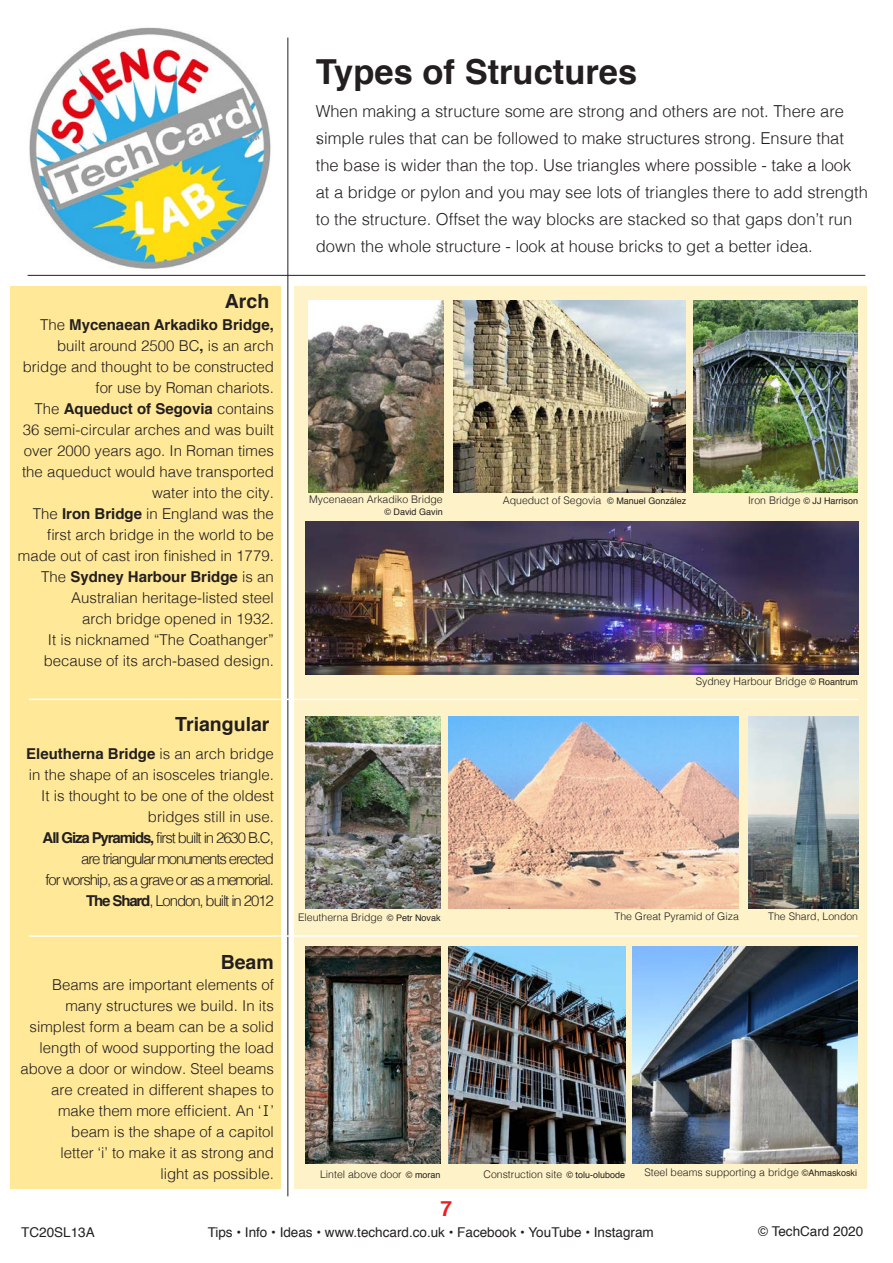
<style>
.page{position:relative;width:893px;height:1263px;background:#fff}
.page>*{position:absolute;margin:0;border:0;box-sizing:border-box;transform-origin:0 0}
.t1{font:700 34.5px "Helvetica";color:#231f20}
.t2{font:700 21px "Helvetica";color:#ee1d23}
.t3{font:700 19.5px "Helvetica";color:#231f20}
.t4{font:18px "Helvetica";color:#231f20}
.t5{font:300 16.5px/27px "Helvetica";color:#231f20}
.t6{font:300 15px/21px "Helvetica";color:#231f20;text-align:right}
.t7{font:300 15px "Helvetica";letter-spacing:-.075em;color:#231f20}
.t8{font:700 15px "Helvetica";color:#231f20}
.t9{font:13.5px "Helvetica";color:#231f20}
.t10{font:300 10.5px "Helvetica";color:#231f20}
.t11{font:9px "Helvetica";color:#231f20}
.s1{font-weight:700}
.s2{font-weight:300}
.s3{font-family:"Letter Gothic Std";font-weight:700}
.s4{font-weight:400;font-size:9px}
.s5{font-weight:300;font-size:10.5px}
</style>
<div class="page">
<div style="left:294px;top:286px;width:573px;height:902px;background:#fef3c8"></div>
<hr style="left:28px;top:275px;width:837px;height:1px;background:#231f20">
<img style="left:29px;top:27px;width:242px;height:242px">
<hr style="left:287px;top:38px;width:1px;height:1158px;background:#231f20">
<div style="left:10px;top:286px;width:271px;height:902px;background:#ffe897"></div>
<hr style="left:29px;top:699px;width:829px;height:1px;background:#fff">
<hr style="left:29px;top:935px;width:829px;height:2px;background:#fff">
<img style="left:305px;top:717px;width:136px;height:191px">
<img style="left:305px;top:946px;width:136px;height:218px">
<img style="left:748px;top:717px;width:110px;height:191px">
<img style="left:308px;top:301px;width:135px;height:191px">
<img style="left:454px;top:301px;width:231px;height:191px">
<img style="left:693px;top:301px;width:164px;height:191px">
<img style="left:305px;top:522px;width:553px;height:152px">
<img style="left:448px;top:717px;width:291px;height:191px">
<img style="left:633px;top:946px;width:224px;height:217px">
<img style="left:448px;top:946px;width:177px;height:217px">
<p class="t1" style="left:316px;top:44px;width:323px">Types of Structures</p>
<p class="t3" style="left:225px;top:286px;width:46px">Arch</p>
<p class="t6" style="left:23px;top:313px;width:253px">The <span class="s1">Mycenaean Arkadiko Bridge, </span>built around 2500 BC<span class="s1">,</span> is an arch bridge and thought to be constructed for use by Roman chariots.</p>
<p class="t6" style="left:22px;top:397px;width:253px">The <span class="s1">Aqueduct of Segovia</span> contains<br>36 semi-circular arches and was built over 2000 years ago. In Roman times the aqueduct would have transported water into the city.</p>
<p class="t6" style="left:18px;top:502px;width:257px">The <span class="s1">Iron Bridge</span> in England was the first arch bridge in the world to be made out of cast iron finished in 1779.</p>
<p class="t6" style="left:41px;top:565px;width:234px">The <span class="s1">Sydney Harbour Bridge</span> is an<br>Australian heritage-listed steel</p>
<p class="t6" style="left:82px;top:607px;width:193px">arch bridge opened in 1932.</p>
<p class="t6" style="left:48px;top:628px;width:227px">It is nicknamed “The Coathanger”</p>
<p class="t6" style="left:44px;top:649px;width:232px">because of its arch-based design.</p>
<p class="t3" style="left:175px;top:709px;width:96px">Triangular</p>
<p class="t8" style="left:26px;top:741px;width:249px">Eleutherna Bridge <span class="s2">is an arch bridge</span></p>
<p class="t6" style="left:29px;top:763px;width:247px">in the shape of an isosceles triangle.<br>It is thought to be one of the oldest bridges still in use.</p>
<p class="t7" style="left:43px;top:824px;width:233px"><span class="s1">All Giza Pyramids,</span> first built in 2630 B.C,</p>
<p class="t7" style="left:81px;top:845px;width:194px">are triangular monuments erected</p>
<p class="t7" style="left:45px;top:866px;width:230px">for worship, as a grave or as a memorial.</p>
<p class="t7" style="left:86px;top:887px;width:189px"><span class="s1">The Shard</span>, London, built in 2012</p>
<p class="t3" style="left:221px;top:947px;width:55px">Beam</p>
<p class="t6" style="left:20px;top:973px;width:255px">Beams are important elements of many structures we build. In its simplest form a beam can be a solid length of wood supporting the load above a door or window. Steel beams are created in different shapes to make them more efficient. An ‘<span class="s3">I</span>’ beam is the shape of a capitol</p>
<p class="t6" style="left:60px;top:1141px;width:215px">letter ‘i’ to make it as strong and</p>
<p class="t6" style="left:160px;top:1162px;width:115px">light as possible.</p>
<p class="t5" style="left:316px;top:96px;width:554px">When making a structure some are strong and others are not. There are simple rules that can be followed to make structures strong. Ensure that the base is wider than the top. Use triangles where possible - take a look at a bridge or pylon and you may see lots of triangles there to add strength to the structure. Offset the way blocks are stacked so that gaps don’t run down the whole structure - look at house bricks to get a better idea.</p>
<p class="t5" style="left:317px;top:122px;width:6px">.</p>
<p class="t4" style="left:807px;top:148px;width:7px">.</p>
<p class="t10" style="left:309px;top:490px;width:135px">Mycenaean Arkadiko Bridge</p>
<p class="t11" style="left:384px;top:505px;width:60px">© David Gavin</p>
<p class="t10" style="left:503px;top:491px;width:185px">Aqueduct of Segovia <span class="s4">© Manuel González</span></p>
<p class="t11" style="left:748px;top:494px;width:112px"><span class="s5">Iron Bridge</span> © JJ Harrison</p>
<p class="t10" style="left:696px;top:672px;width:164px">Sydney Harbour Bridge <span class="s4">© Roantrum</span></p>
<p class="t10" style="left:298px;top:908px;width:144px">Eleutherna Bridge <span class="s4">© Petr Novak</span></p>
<p class="t10" style="left:768px;top:907px;width:91px">The Shard, London</p>
<p class="t10" style="left:614px;top:908px;width:126px">The Great Pyramid of Giza</p>
<p class="t10" style="left:737px;top:1163px;width:71px">Road Bridge <span class="s4">©</span></p>
<p class="t10" style="left:320px;top:1165px;width:122px">Lintel above door <span class="s4">© moran</span></p>
<p class="t10" style="left:483px;top:1165px;width:143px">Construction site <span class="s4">© tolu-olubode</span></p>
<p class="t10" style="left:644px;top:1163px;width:214px">Steel beams supporting a bridge <span class="s4">©Ahmaskoski</span></p>
<p class="t2" style="left:441px;top:1192px;width:13px">7</p>
<p class="t9" style="left:21px;top:1222px;width:75px">TC20SL13A</p>
<p class="t9" style="left:208px;top:1222px;width:448px">Tips • Info • Ideas • www.techcard.co.uk • Facebook • YouTube • Instagram</p>
<p class="t9" style="left:758px;top:1221px;width:107px">© TechCard 2020</p>
</div>
